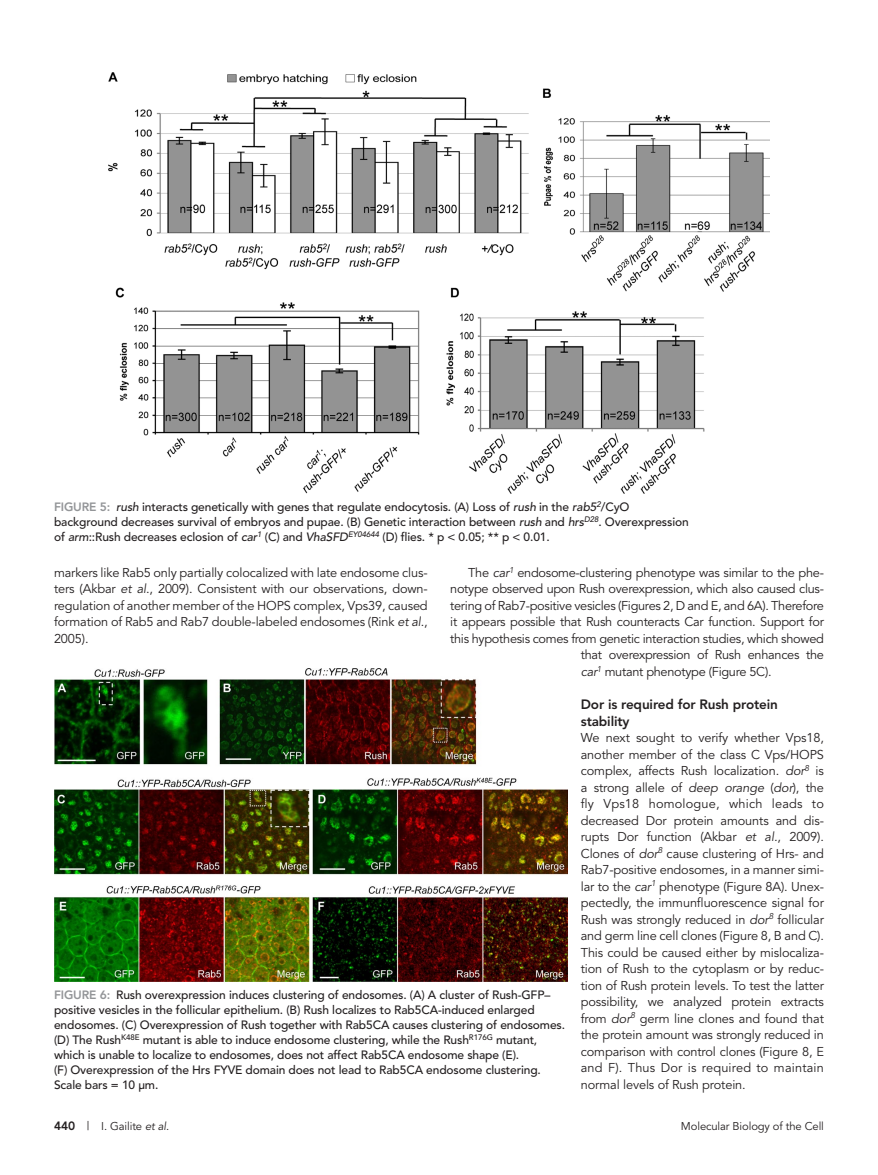
<style>
.page{position:relative;width:878px;height:1175px;background:#fff}
.page>*{position:absolute;margin:0;border:0;box-sizing:border-box;transform-origin:0 0}
.t1{font:800 13.5px/16.5px "Avenir";letter-spacing:-.01em;color:#231f20}
.ParaFL{font:12.75px/16.5px "Avenir";letter-spacing:-.01em;color:#231f20;text-align:justify}
.Para{font:12.75px "Avenir";letter-spacing:-.025em;color:#231f20}
.FigCaption{font:500 12px/15px "Avenir";letter-spacing:-.01em;color:#231f20}
.FigCaption_35_5p{font:500 12px/15px "Avenir";letter-spacing:-.01em;color:#231f20}
.t2{font:11.25px "Avenir";letter-spacing:-.01em;color:#231f20}
.s1{font-weight:800;color:#939598}
.s2{font-style:italic}
.s3{font-weight:800;font-size:12px}
.s4{font-size:12px}
</style>
<div class="page">
<img style="left:54px;top:668px;width:513px;height:313px">
<img style="left:109px;top:72px;width:660px;height:421px">
<p class="FigCaption_35_5p" style="left:54px;top:499px;width:636px"><span class="s1">FIGURE 5:</span> <span class="s2">rush</span> interacts genetically with genes that regulate endocytosis. (A) Loss of <span class="s2">rush</span> in the <span class="s2">rab5</span><sup>2</sup>/CyO background decreases survival of embryos and pupae. (B) Genetic interaction between <span class="s2">rush</span> and <span class="s2">hrs</span><sup>D28</sup>. Overexpression of <span class="s2">arm</span>::Rush decreases eclosion of <span class="s2">car</span><sup>1</sup> (C) and <span class="s2">VhaSFD</span><sup>EY04644</sup> (D) flies. * p &lt; 0.05; ** p &lt; 0.01.</p>
<p class="ParaFL" style="left:54px;top:564px;width:375px">markers like Rab5 only partially colocalized with late endosome clus&shy;ters (Akbar <span class="s2">et al</span>., 2009). Consistent with our observations, down&shy;regulation of another member of the HOPS complex, Vps39, caused formation of Rab5 and Rab7 double-labeled endosomes (Rink <span class="s2">et al</span>., 2005).</p>
<p class="Para" style="left:468px;top:565px;width:357px">The <span class="s2">car</span><sup>1</sup> endosome-clustering phenotype was similar to the phe-</p>
<p class="Para" style="left:450px;top:581px;width:375px">notype observed upon Rush overexpression, which also caused clus-</p>
<p class="Para" style="left:450px;top:598px;width:375px">tering of Rab7-positive vesicles (Figures 2, D and E, and 6A). Therefore</p>
<p class="Para" style="left:450px;top:614px;width:375px">it appears possible that Rush counteracts Car function. Support for</p>
<p class="Para" style="left:450px;top:631px;width:375px">this hypothesis comes from genetic interaction studies, which showed</p>
<p class="Para" style="left:580px;top:647px;width:244px">that overexpression of Rush enhances the</p>
<p class="Para" style="left:580px;top:664px;width:192px"><span class="s2">car</span><sup>1</sup> mutant phenotype (Figure 5C).</p>
<h2 class="t1" style="left:580px;top:696px;width:199px">Dor is required for Rush protein stability</h2>
<p class="ParaFL" style="left:580px;top:729px;width:245px">We next sought to verify whether Vps18, another member of the class C Vps/HOPS complex, affects Rush localization. <span class="s2">dor</span><sup>8</sup> is a strong allele of <span class="s2">deep orange</span> (<span class="s2">dor</span>), the fly Vps18 homologue, which leads to decreased Dor protein amounts and dis&shy;rupts Dor function (Akbar <span class="s2">et al.</span>, 2009).<br>Clones of <span class="s2">dor</span><sup>8</sup> cause clustering of Hrs- and Rab7-positive endosomes, in a manner simi&shy;lar to the <span class="s2">car</span><sup>1</sup> phenotype (Figure 8A). Unex&shy;pectedly, the immunfluorescence signal for Rush was strongly reduced in <span class="s2">dor</span><sup>8</sup> follicular and germ line cell clones (Figure 8, B and C).<br>This could be caused either by mislocaliza&shy;tion of Rush to the cytoplasm or by reduc&shy;tion of Rush protein levels. To test the latter possibility, we analyzed protein extracts from <span class="s2">dor</span><sup>8</sup> germ line clones and found that the protein amount was strongly reduced in comparison with control clones (Figure 8, E and F). Thus Dor is required to maintain normal levels of Rush protein.</p>
<p class="FigCaption" style="left:54px;top:987px;width:512px"><span class="s1">FIGURE 6:</span> Rush overexpression induces clustering of endosomes. (A) A cluster of Rush-GFP– positive vesicles in the follicular epithelium. (B) Rush localizes to Rab5CA-induced enlarged endosomes. (C) Overexpression of Rush together with Rab5CA causes clustering of endosomes. (D) The Rush<sup>K48E</sup> mutant is able to induce endosome clustering, while the Rush<sup>R176G</sup> mutant, which is unable to localize to endosomes, does not affect Rab5CA endosome shape (E).<br>(F) Overexpression of the Hrs FYVE domain does not lead to Rab5CA endosome clustering.<br>Scale bars = 10 μm.</p>
<p class="t2" style="left:54px;top:1119px;width:117px"><span class="s3">440</span> <span class="s4">|</span> I. Gailite <span class="s2">et al</span>.</p>
<p class="t2" style="left:681px;top:1119px;width:144px">Molecular Biology of the Cell</p>
</div>
